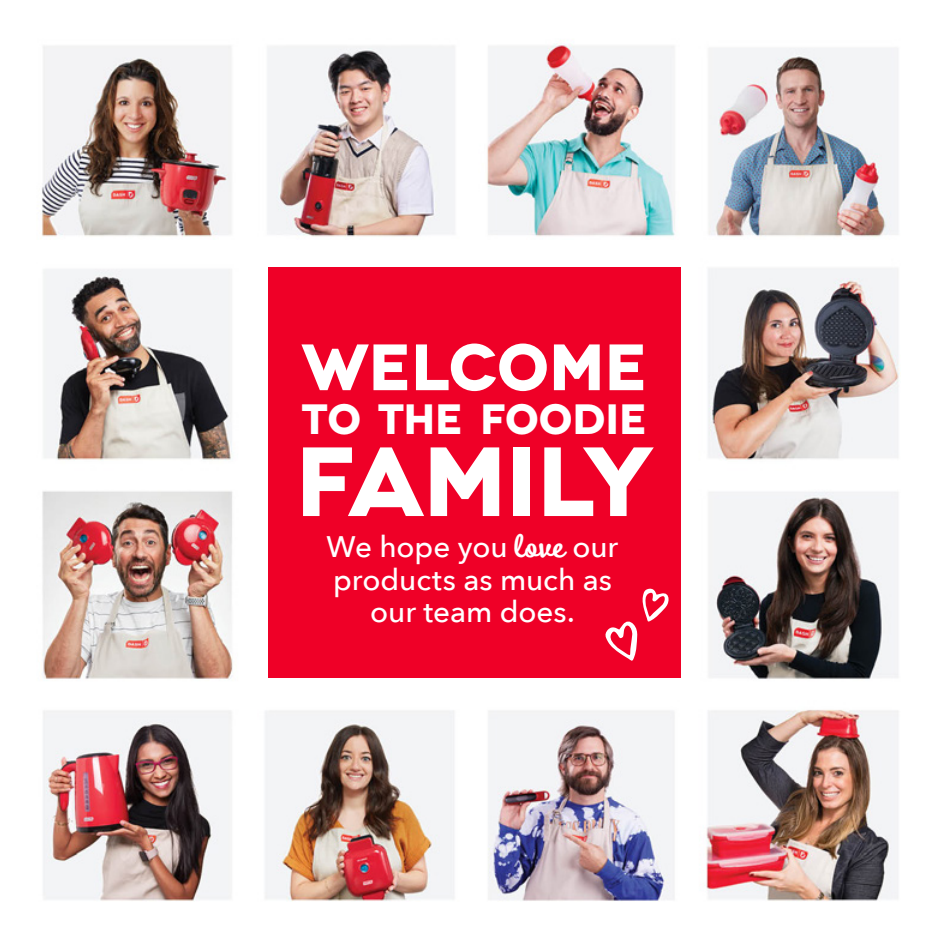
<style>
.page{position:relative;width:945px;height:945px;background:#fff}
.page>*{position:absolute;margin:0;border:0;box-sizing:border-box;transform-origin:0 0}
.Body_Text{font:700 98px "Novecentowide";letter-spacing:-.01em;color:#fff}
.Body_Text-2{font:700 65.25px "Novecentowide";letter-spacing:-.01em;color:#fff}
.Body_Text-3{font:700 42.25px "Novecentowide";letter-spacing:-.005em;color:#fff}
.Body_Text-4{font:500 29.75px/32.5px "Avenir Next";letter-spacing:-.005em;color:#fff;text-align:center}
.s1{font-family:"Boucherie Cursive";font-weight:700;font-size:40.5px}
</style>
<div class="page">
<img style="left:42px;top:44px;width:858px;height:858px">
<div style="left:269px;top:267px;width:412px;height:411px;background:#ef0027"></div>
<svg style="left:605px;top:588px;width:64px;height:73px"></svg>
<p class="Body_Text-2" style="left:301px;top:327px;width:348px">WELCOME</p>
<p class="Body_Text-3" style="left:302px;top:393px;width:347px">TO THE FOODIE</p>
<p class="Body_Text" style="left:295px;top:421px;width:360px">FAMILY</p>
<p class="Body_Text-4" style="left:327px;top:530px;width:293px">We hope you <span class="s1">love</span> our products as much as our team does.</p>
</div>
